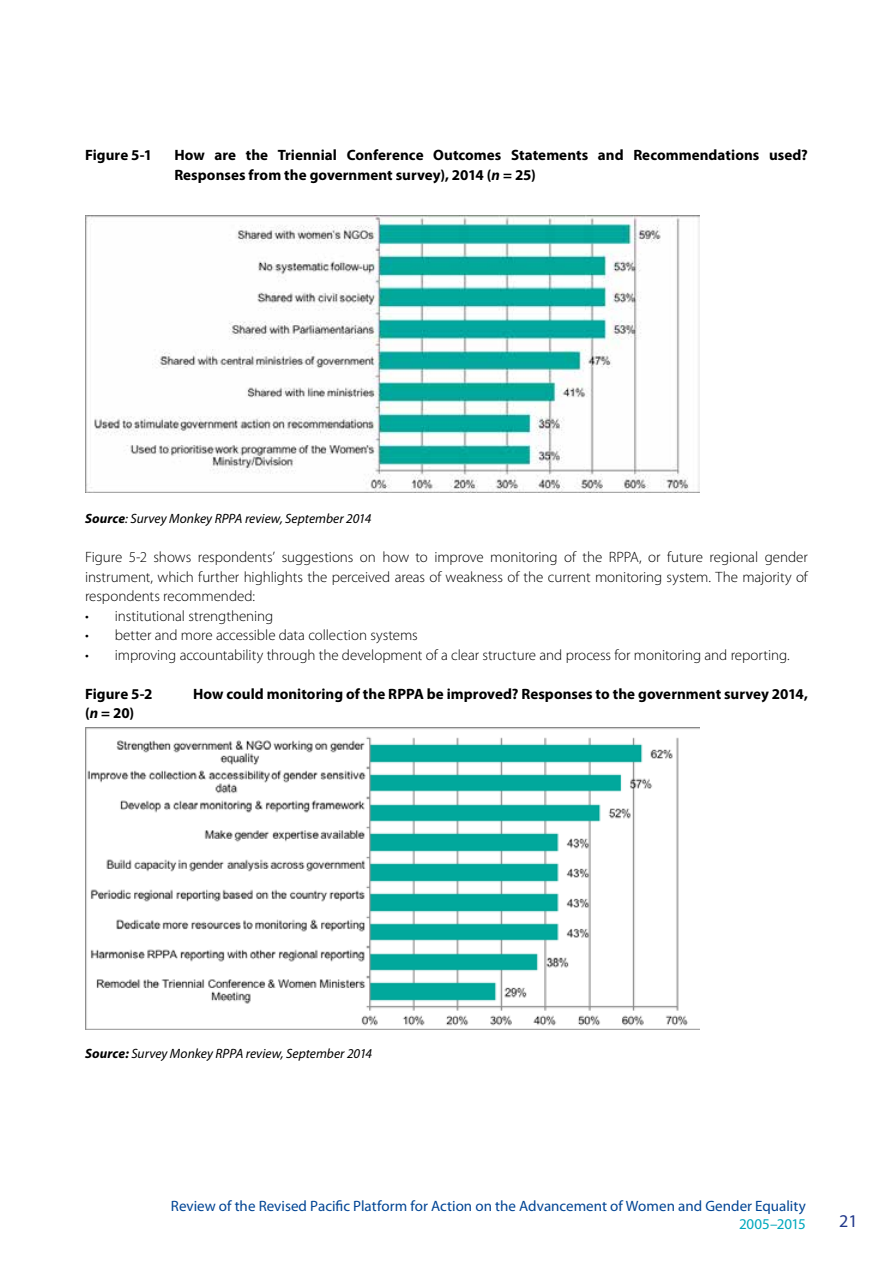
<style>
.page{position:relative;width:893px;height:1263px;background:#fff}
.page>*{position:absolute;margin:0;border:0;box-sizing:border-box;transform-origin:0 0}
.t1{font:18px "Myriad Pro";color:#21388b}
.t2{font:300 15px/19.5px "Myriad Pro";color:#000;text-align:justify}
.t3{font:700 15px/19.5px "Myriad Pro";letter-spacing:.005em;color:#000}
.t4{font:15px "Myriad Pro";color:#004494}
.t5{font:15px "Myriad Pro";letter-spacing:-.01em;color:#00a8bd}
.t6{font:italic 13.5px "Myriad Pro";color:#000}
.s1{font-style:italic}
.s2{font-weight:700}
</style>
<div class="page">
<img style="left:85px;top:215px;width:614px;height:278px">
<img style="left:85px;top:727px;width:614px;height:302px">
<p class="t3" style="left:85px;top:145px;width:69px">Figure 5‑1</p>
<p class="t3" style="left:174px;top:145px;width:635px">How are the Triennial Conference Outcomes Statements and Recommendations used?<br>Responses from the government survey), 2014 (<span class="s1">n</span> = 25)</p>
<p class="t6" style="left:85px;top:510px;width:288px"><span class="s2">Source</span>: Survey Monkey RPPA review, September 2014</p>
<p class="t2" style="left:85px;top:547px;width:724px">Figure 5‑2 shows respondents’ suggestions on how to improve monitoring of the RPPA, or future regional gender instrument, which further highlights the perceived areas of weakness of the current monitoring system. The majority of respondents recommended:</p>
<p class="t2" style="left:85px;top:606px;width:190px">• institutional strengthening</p>
<p class="t2" style="left:85px;top:625px;width:334px">• better and more accessible data collection systems</p>
<p class="t2" style="left:85px;top:645px;width:706px">• improving accountability through the development of a clear structure and process for monitoring and reporting.</p>
<p class="t3" style="left:85px;top:683px;width:69px">Figure 5‑2</p>
<p class="t3" style="left:193px;top:683px;width:616px">How could monitoring of the RPPA be improved? Responses to the government survey 2014,</p>
<p class="t3" style="left:85px;top:703px;width:51px">(<span class="s1">n</span> = 20)</p>
<p class="t6" style="left:85px;top:1045px;width:289px"><span class="s2">Source:</span> Survey Monkey RPPA review, September 2014</p>
<p class="t4" style="left:171px;top:1196px;width:636px">Review of the Revised Pacific Platform for Action on the Advancement of Women and Gender Equality</p>
<p class="t5" style="left:739px;top:1214px;width:68px">2005–2015</p>
<p class="t1" style="left:839px;top:1210px;width:20px">21</p>
</div>
